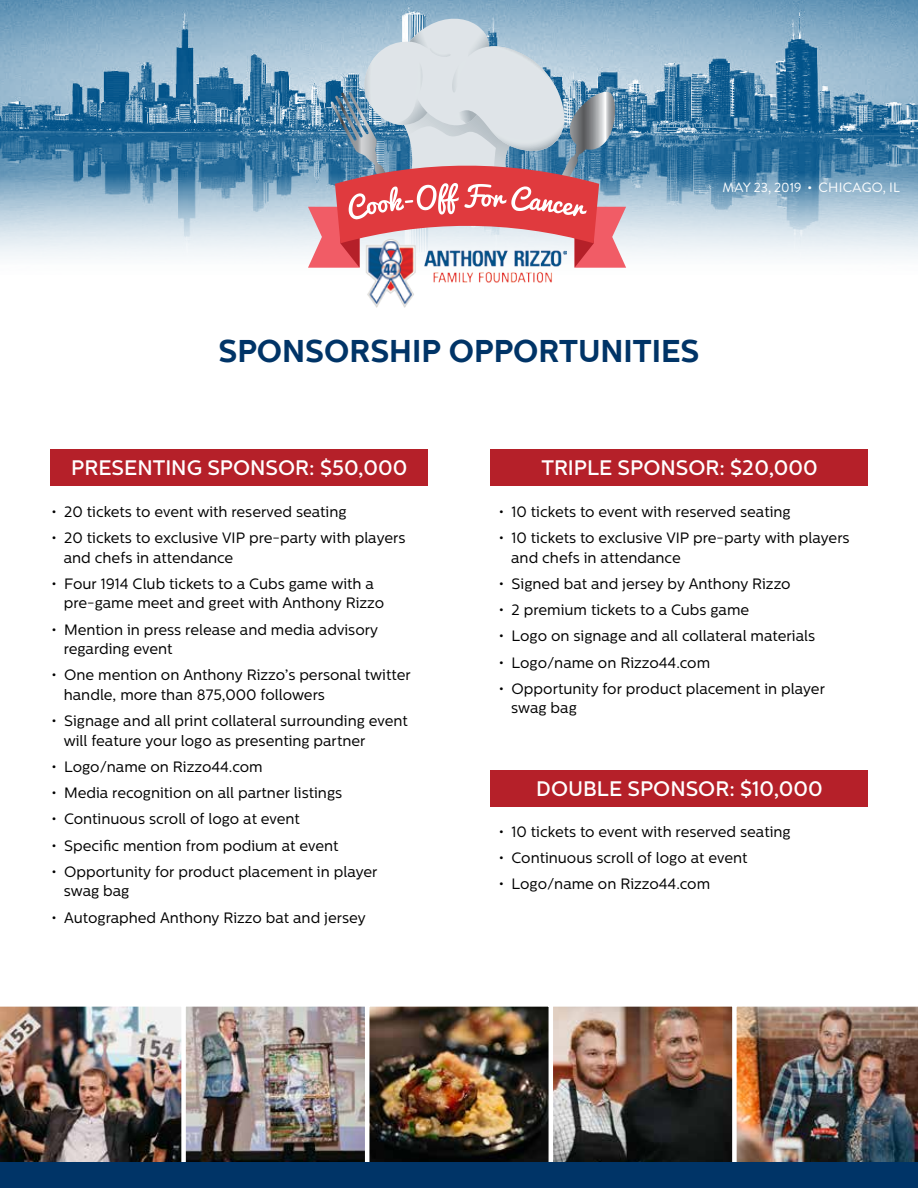
<style>
.page{position:relative;width:918px;height:1188px;background:#fff}
.page>*{position:absolute;margin:0;border:0;box-sizing:border-box;transform-origin:0 0}
.t1{font:700 31.5px "Centrale Sans";color:#003467}
.t2{font:500 21px "Centrale Sans";color:#fff}
.t3{font:15px/19.5px "Centrale Sans";color:#000}
.t4{font:13.5px "Brandon Grotesque";letter-spacing:.02em;color:#fff}
</style>
<div class="page">
<img style="left:0;top:0;width:918px;height:257px">
<img style="left:365px;top:268px;width:187px;height:39px">
<svg style="left:308px;top:4px;width:318px;height:264px;background:#b6a6b3"></svg>
<img style="left:0;top:1006px;width:918px;height:157px">
<div style="left:0;top:1163px;width:918px;height:25px;background:#003467"></div>
<div style="left:50px;top:449px;width:378px;height:37px;background:#b52029"></div>
<div style="left:491px;top:449px;width:377px;height:37px;background:#b52029"></div>
<div style="left:491px;top:770px;width:377px;height:37px;background:#b52029"></div>
<p class="t4" style="left:723px;top:178px;width:179px">MAY 23, 2019 • CHICAGO, IL</p>
<h1 class="t1" style="left:218px;top:332px;width:483px">SPONSORSHIP OPPORTUNITIES</h1>
<h2 class="t2" style="left:71px;top:456px;width:338px">PRESENTING SPONSOR: $50,000</h2>
<h2 class="t2" style="left:541px;top:456px;width:278px">TRIPLE SPONSOR: $20,000</h2>
<p class="t3" style="left:52px;top:502px;width:296px">• 20 tickets to event with reserved seating</p>
<p class="t3" style="left:64px;top:528px;width:343px;text-indent:-12px">• 20 tickets to exclusive VIP pre-party with players and chefs in attendance</p>
<p class="t3" style="left:64px;top:574px;width:322px;text-indent:-12px">• Four 1914 Club tickets to a Cubs game with a pre-game meet and greet with Anthony Rizzo</p>
<p class="t3" style="left:64px;top:620px;width:316px;text-indent:-12px">• Mention in press release and media advisory regarding event</p>
<p class="t3" style="left:64px;top:665px;width:348px;text-indent:-12px">• One mention on Anthony Rizzo’s personal twitter handle, more than 875,000 followers</p>
<p class="t3" style="left:64px;top:711px;width:346px;text-indent:-12px">• Signage and all print collateral surrounding event will feature your logo as presenting partner</p>
<p class="t3" style="left:52px;top:757px;width:213px">• Logo/name on Rizzo44.com</p>
<p class="t3" style="left:52px;top:783px;width:292px">• Media recognition on all partner listings</p>
<p class="t3" style="left:52px;top:809px;width:250px">• Continuous scroll of logo at event</p>
<p class="t3" style="left:52px;top:836px;width:288px">• Specific mention from podium at event</p>
<p class="t3" style="left:64px;top:862px;width:315px;text-indent:-12px">• Opportunity for product placement in player swag bag</p>
<p class="t3" style="left:52px;top:908px;width:315px">• Autographed Anthony Rizzo bat and jersey</p>
<p class="t3" style="left:499px;top:502px;width:293px">• 10 tickets to event with reserved seating</p>
<p class="t3" style="left:511px;top:528px;width:340px;text-indent:-12px">• 10 tickets to exclusive VIP pre-party with players and chefs in attendance</p>
<p class="t3" style="left:499px;top:574px;width:293px">• Signed bat and jersey by Anthony Rizzo</p>
<p class="t3" style="left:499px;top:600px;width:252px">• 2 premium tickets to a Cubs game</p>
<p class="t3" style="left:499px;top:626px;width:317px">• Logo on signage and all collateral materials</p>
<p class="t3" style="left:499px;top:653px;width:213px">• Logo/name on Rizzo44.com</p>
<p class="t3" style="left:511px;top:679px;width:315px;text-indent:-12px">• Opportunity for product placement in player swag bag</p>
<h2 class="t2" style="left:536px;top:777px;width:288px">DOUBLE SPONSOR: $10,000</h2>
<p class="t3" style="left:499px;top:822px;width:293px">• 10 tickets to event with reserved seating</p>
<p class="t3" style="left:499px;top:848px;width:250px">• Continuous scroll of logo at event</p>
<p class="t3" style="left:499px;top:874px;width:213px">• Logo/name on Rizzo44.com</p>
</div>
